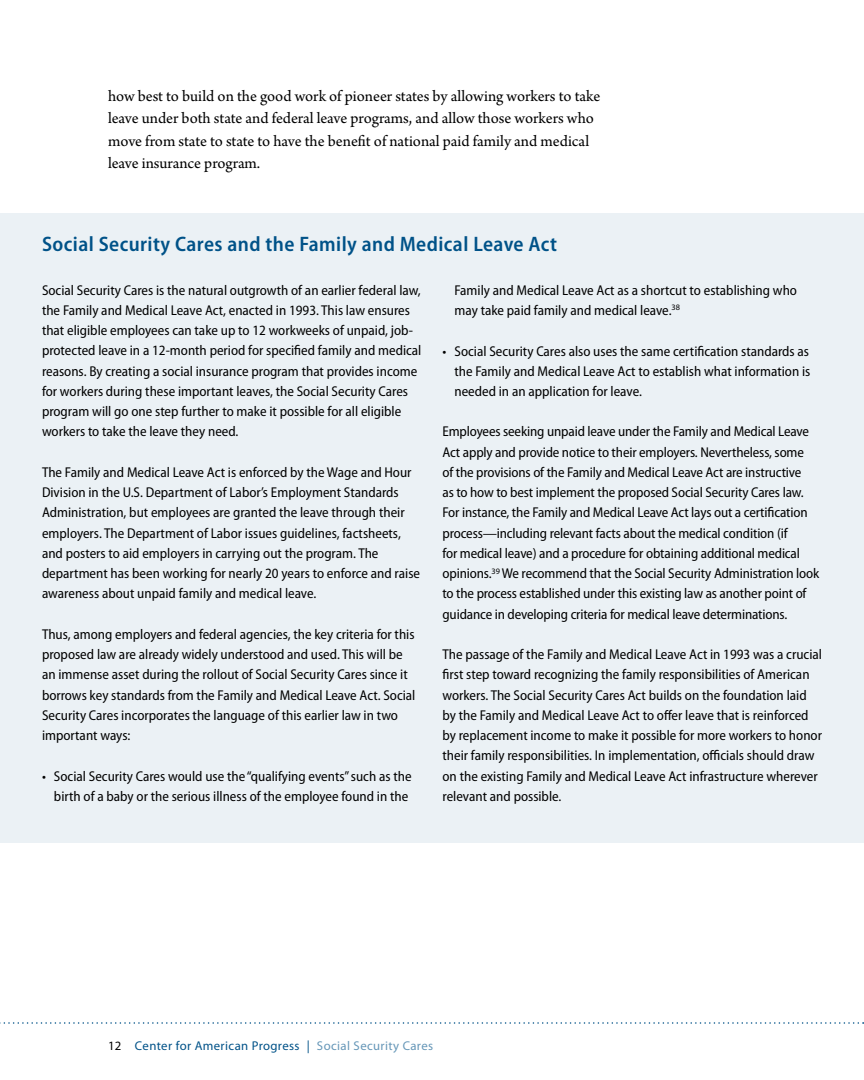
<style>
.page{position:relative;width:864px;height:1080px;background:#fff}
.page>*{position:absolute;margin:0;border:0;box-sizing:border-box;transform-origin:0 0}
.t1{font:600 semi-condensed 21px "Myriad Pro";letter-spacing:.02em;color:#005288}
.t2{font:16.5px/22.5px "Arno Pro";color:#000}
.t3{font:semi-condensed 14.25px/20.2px "Myriad Pro";color:#000}
.t4{font:12.75px "Myriad Pro";letter-spacing:.03em;color:#005288}
.s1{color:#000}
.s2{color:#6697b8}
</style>
<div class="page">
<svg style="left:0;top:1022px;width:864px;height:2px"></svg>
<div style="left:0;top:252px;width:864px;height:591px;background:#ebf1f5"></div>
<div style="left:0;top:213px;width:864px;height:65px;background:#ebf1f5"></div>
<p class="t2" style="left:108px;top:85px;width:494px">how best to build on the good work of pioneer states by allowing workers to take leave under both state and federal leave programs, and allow those workers who move from state to state to have the benefit of national paid family and medical leave insurance program.</p>
<h1 class="t1" style="left:42px;top:233px;width:517px">Social Security Cares and the Family and Medical Leave Act</h1>
<p class="t3" style="left:42px;top:280px;width:381px">Social Security Cares is the natural outgrowth of an earlier federal law, the Family and Medical Leave Act, enacted in 1993. This law ensures that eligible employees can take up to 12 workweeks of unpaid, job&shy;protected leave in a 12-month period for specified family and medical reasons. By creating a social insurance program that provides income for workers during these important leaves, the Social Security Cares program will go one step further to make it possible for all eligible workers to take the leave they need.</p>
<p class="t3" style="left:42px;top:462px;width:380px">The Family and Medical Leave Act is enforced by the Wage and Hour Division in the U.S. Department of Labor’s Employment Standards Administration, but employees are granted the leave through their employers. The Department of Labor issues guidelines, factsheets, and posters to aid employers in carrying out the program. The department has been working for nearly 20 years to enforce and raise awareness about unpaid family and medical leave.</p>
<p class="t3" style="left:42px;top:624px;width:375px">Thus, among employers and federal agencies, the key criteria for this proposed law are already widely understood and used. This will be an immense asset during the rollout of Social Security Cares since it borrows key standards from the Family and Medical Leave Act. Social Security Cares incorporates the language of this earlier law in two important ways:</p>
<p class="t3" style="left:42px;top:766px;width:371px;text-align:right">• Social Security Cares would use the “qualifying events” such as the birth of a baby or the serious illness of the employee found in the</p>
<p class="t3" style="left:454px;top:280px;width:344px">Family and Medical Leave Act as a shortcut to establishing who may take paid family and medical leave.<sup>38</sup></p>
<p class="t3" style="left:454px;top:341px;width:357px;text-align:justify;text-indent:-12px">• Social Security Cares also uses the same certification standards as the Family and Medical Leave Act to establish what information is needed in an application for leave.</p>
<p class="t3" style="left:442px;top:422px;width:378px">Employees seeking unpaid leave under the Family and Medical Leave Act apply and provide notice to their employers. Nevertheless, some<br>of the provisions of the Family and Medical Leave Act are instructive<br>as to how to best implement the proposed Social Security Cares law.<br>For instance, the Family and Medical Leave Act lays out a certification process—including relevant facts about the medical condition (if<br>for medical leave) and a procedure for obtaining additional medical opinions.<sup>39</sup> We recommend that the Social Security Administration look to the process established under this existing law as another point of guidance in developing criteria for medical leave determinations.</p>
<p class="t3" style="left:443px;top:645px;width:381px">The passage of the Family and Medical Leave Act in 1993 was a crucial first step toward recognizing the family responsibilities of American workers. The Social Security Cares Act builds on the foundation laid by the Family and Medical Leave Act to offer leave that is reinforced by replacement income to make it possible for more workers to honor their family responsibilities. In implementation, officials should draw on the existing Family and Medical Leave Act infrastructure wherever relevant and possible.</p>
<p class="t4" style="left:108px;top:1038px;width:327px"><span class="s1">12</span> Center for American Progress | <span class="s2">Social Security Cares</span></p>
</div>
